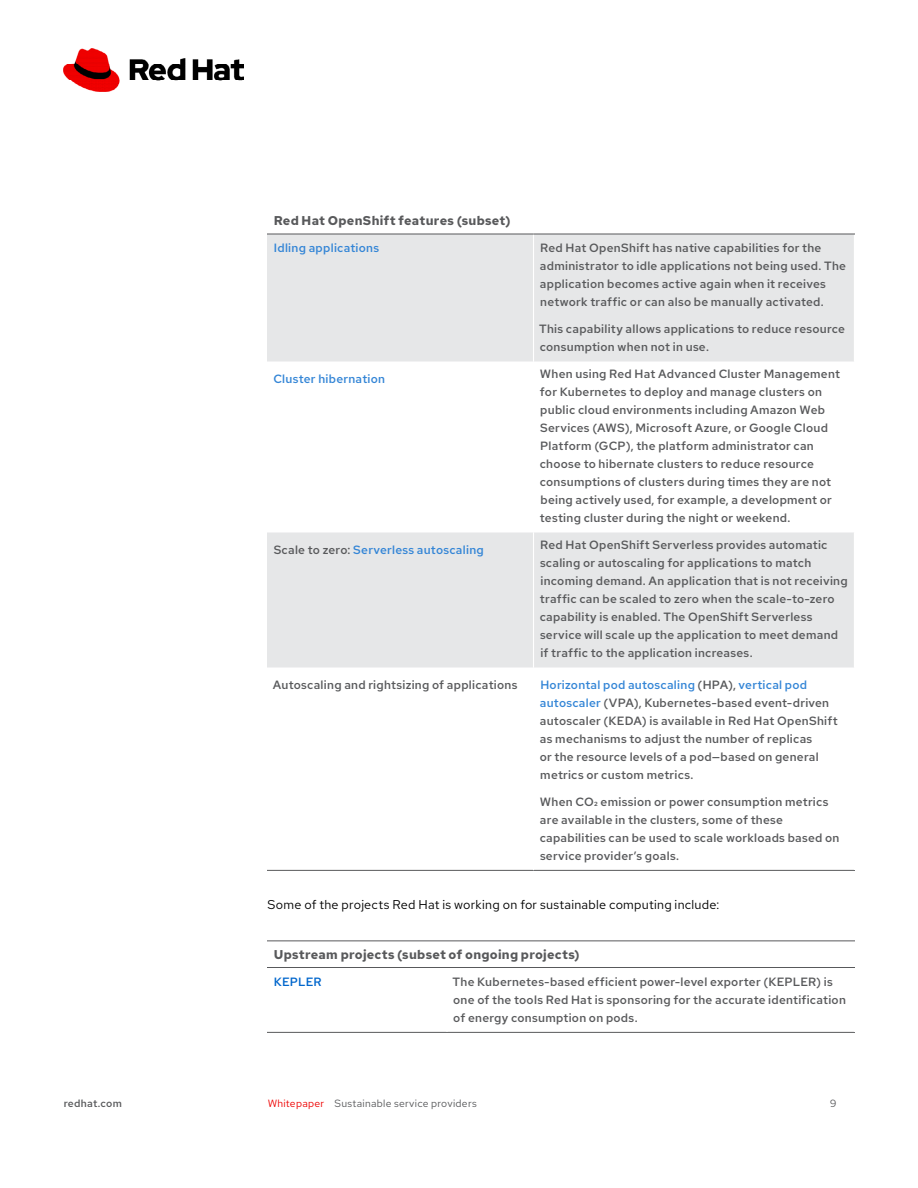
<style>
.page{position:relative;width:918px;height:1188px;background:#fff}
.page>*{position:absolute;margin:0;border:0;box-sizing:border-box;transform-origin:0 0}
.t1{font:700 12.75px "Red Hat Text";letter-spacing:.02em;color:#58595b}
.t2{font:12.75px "Red Hat Text";letter-spacing:.02em;color:#000}
.t3{font:500 12px/18px "Red Hat Text";letter-spacing:.02em;color:#58595b}
.t4{font:500 12px "Red Hat Text";letter-spacing:.025em;color:#3385d6}
.t5{font:500 12px "Red Hat Text";letter-spacing:.01em;color:#06c}
.t6{font:10.5px "Red Hat Text";letter-spacing:.025em;color:#58595b}
.t7{font:500 10.5px "Red Hat Text";letter-spacing:.025em;color:#58595b}
.s1{color:#58595b}
.s2{color:#3385d6}
.s3{color:#e00}
</style>
<div class="page">
<hr style="left:267px;top:940px;width:588px;height:1px;background:#58595b">
<svg style="left:267px;top:235px;width:587px;height:433px;fill:#e6e7e8"></svg>
<hr style="left:267px;top:870px;width:267px;height:1px;background:#58595b">
<hr style="left:534px;top:870px;width:321px;height:1px;background:#58595b">
<hr style="left:533px;top:234px;width:1px;height:128px;background:#fff">
<hr style="left:533px;top:362px;width:1px;height:170px;background:#fff">
<hr style="left:533px;top:532px;width:1px;height:136px;background:#fff">
<hr style="left:267px;top:234px;width:267px;height:1px;background:#58595b">
<hr style="left:534px;top:234px;width:321px;height:1px;background:#58595b">
<hr style="left:267px;top:1032px;width:180px;height:1px;background:#58595b">
<hr style="left:447px;top:1032px;width:408px;height:1px;background:#58595b">
<hr style="left:267px;top:967px;width:180px;height:1px;background:#58595b">
<hr style="left:447px;top:967px;width:408px;height:1px;background:#58595b">
<img style="left:63px;top:49px;width:180px;height:42px">
<p class="t1" style="left:274px;top:212px;width:238px">Red Hat OpenShift features (subset)</p>
<p class="t4" style="left:274px;top:240px;width:107px">Idling applications</p>
<p class="t3" style="left:540px;top:239px;width:308px">Red Hat OpenShift has native capabilities for the administrator to idle applications not being used. The application becomes active again when it receives network traffic or can also be manually activated.</p>
<p class="t3" style="left:539px;top:320px;width:308px">This capability allows applications to reduce resource consumption when not in use.</p>
<p class="t4" style="left:273px;top:370px;width:113px">Cluster hibernation</p>
<p class="t3" style="left:540px;top:365px;width:302px">When using Red Hat Advanced Cluster Management for Kubernetes to deploy and manage clusters on public cloud environments including Amazon Web Services (AWS), Microsoft Azure, or Google Cloud Platform (GCP), the platform administrator can choose to hibernate clusters to reduce resource consumptions of clusters during times they are not being actively used, for example, a development or testing cluster during the night or weekend.</p>
<p class="t4" style="left:274px;top:541px;width:212px"><span class="s1">Scale to zero:</span> Serverless autoscaling</p>
<p class="t3" style="left:540px;top:536px;width:310px">Red Hat OpenShift Serverless provides automatic scaling or autoscaling for applications to match incoming demand. An application that is not receiving traffic can be scaled to zero when the scale-to-zero capability is enabled. The OpenShift Serverless service will scale up the application to meet demand if traffic to the application increases.</p>
<p class="t3" style="left:273px;top:675px;width:246px">Autoscaling and rightsizing of applications</p>
<p class="t3" style="left:540px;top:675px;width:300px"><span class="s2">Horizontal pod autoscaling</span> (HPA), <span class="s2">vertical pod autoscaler</span> (VPA), Kubernetes-based event-driven autoscaler (KEDA) is available in Red Hat OpenShift as mechanisms to adjust the number of replicas<br>or the resource levels of a pod—based on general metrics or custom metrics.</p>
<p class="t3" style="left:540px;top:792px;width:301px">When CO₂ emission or power consumption metrics are available in the clusters, some of these capabilities can be used to scale workloads based on service provider’s goals.</p>
<p class="t2" style="left:268px;top:896px;width:453px">Some of the projects Red Hat is working on for sustainable computing include:</p>
<p class="t1" style="left:274px;top:946px;width:308px">Upstream projects (subset of ongoing projects)</p>
<p class="t5" style="left:274px;top:973px;width:49px">KEPLER</p>
<p class="t3" style="left:453px;top:972px;width:395px">The Kubernetes-based efficient power-level exporter (KEPLER) is one of the tools Red Hat is sponsoring for the accurate identification of energy consumption on pods.</p>
<p class="t7" style="left:64px;top:1096px;width:60px">redhat.com</p>
<p class="t6" style="left:268px;top:1096px;width:211px"><span class="s3">Whitepaper</span> Sustainable service providers</p>
<p class="t6" style="left:830px;top:1096px;width:8px">9</p>
</div>
